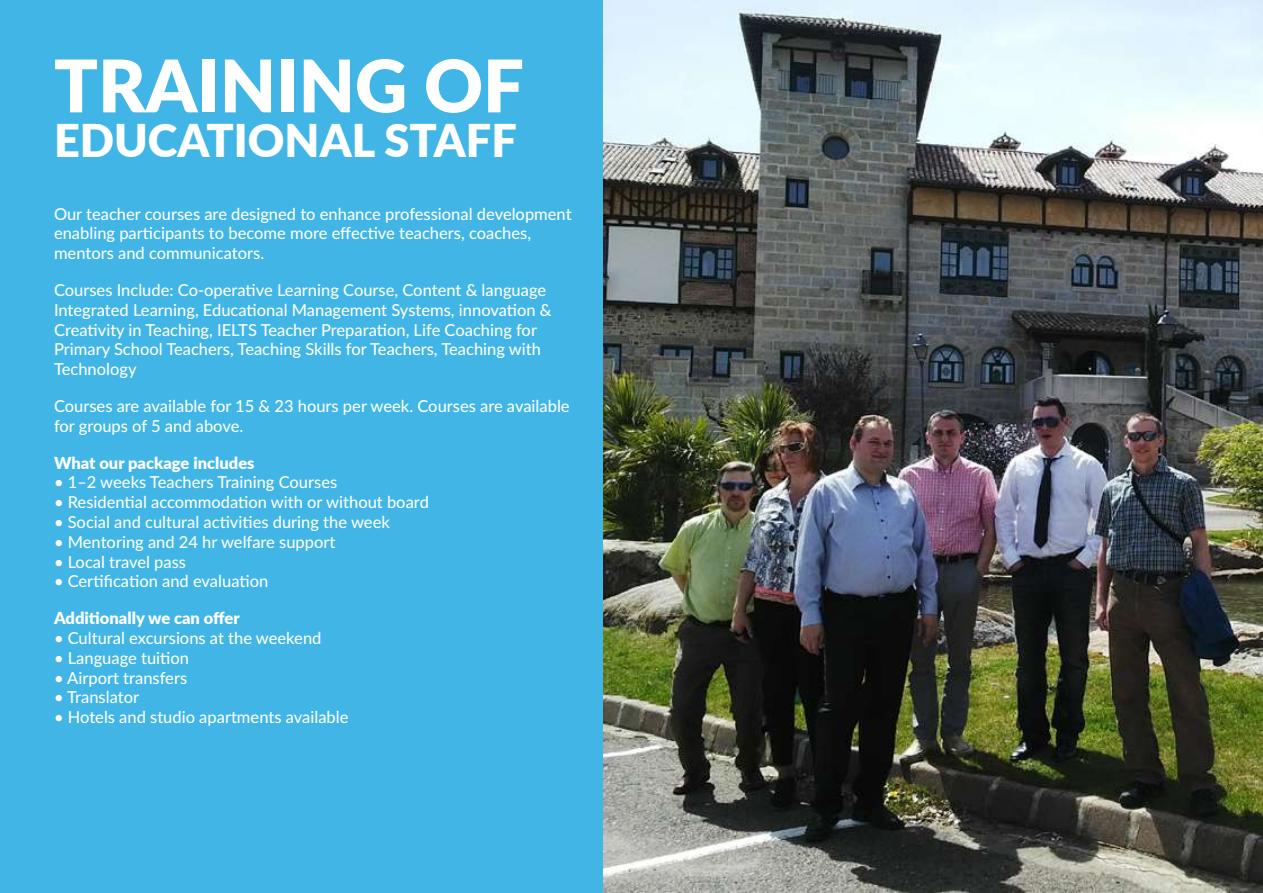
<style>
.page{position:relative;width:1263px;height:893px;background:#fff}
.page>*{position:absolute;margin:0;border:0;box-sizing:border-box;transform-origin:0 0}
.t1{font:900 72.45px "Lato";color:#fff}
.t2{font:900 45.15px "Lato";color:#fff}
.t3{font:500 16.5px/19.8px "Lato";color:#fff}
.t4{font:900 16.5px "Lato";color:#fff}
</style>
<div class="page">
<div style="left:0;top:0;width:603px;height:893px;background:#41b6e6"></div>
<img style="left:603px;top:0;width:660px;height:893px">
<h1 class="t1" style="left:54px;top:31px;width:472px">TRAINING OF</h1>
<h2 class="t2" style="left:54px;top:107px;width:464px">EDUCATIONAL STAFF</h2>
<p class="t3" style="left:54px;top:203px;width:519px">Our teacher courses are designed to enhance professional development enabling participants to become more effective teachers, coaches, mentors and communicators.</p>
<p class="t3" style="left:54px;top:279px;width:499px">Courses Include: Co-operative Learning Course, Content &amp; language Integrated Learning, Educational Management Systems, innovation &amp; Creativity in Teaching, IELTS Teacher Preparation, Life Coaching for Primary School Teachers, Teaching Skills for Teachers, Teaching with Technology</p>
<p class="t3" style="left:54px;top:395px;width:517px">Courses are available for 15 &amp; 23 hours per week. Courses are available for groups of 5 and above.</p>
<p class="t4" style="left:54px;top:450px;width:202px">What our package includes</p>
<p class="t3" style="left:54px;top:472px;width:285px">• 1–2 weeks Teachers Training Courses</p>
<p class="t3" style="left:54px;top:492px;width:376px">• Residential accommodation with or without board</p>
<p class="t3" style="left:54px;top:511px;width:337px">• Social and cultural activities during the week</p>
<p class="t3" style="left:54px;top:531px;width:283px">• Mentoring and 24 hr welfare support</p>
<p class="t3" style="left:54px;top:551px;width:134px">• Local travel pass</p>
<p class="t3" style="left:54px;top:571px;width:216px">• Certification and evaluation</p>
<p class="t4" style="left:54px;top:606px;width:187px">Additionally we can offer</p>
<p class="t3" style="left:54px;top:627px;width:269px">• Cultural excursions at the weekend</p>
<p class="t3" style="left:54px;top:647px;width:137px">• Language tuition</p>
<p class="t3" style="left:54px;top:667px;width:135px">• Airport transfers</p>
<p class="t3" style="left:54px;top:687px;width:87px">• Translator</p>
<p class="t3" style="left:54px;top:707px;width:296px">• Hotels and studio apartments available</p>
</div>
